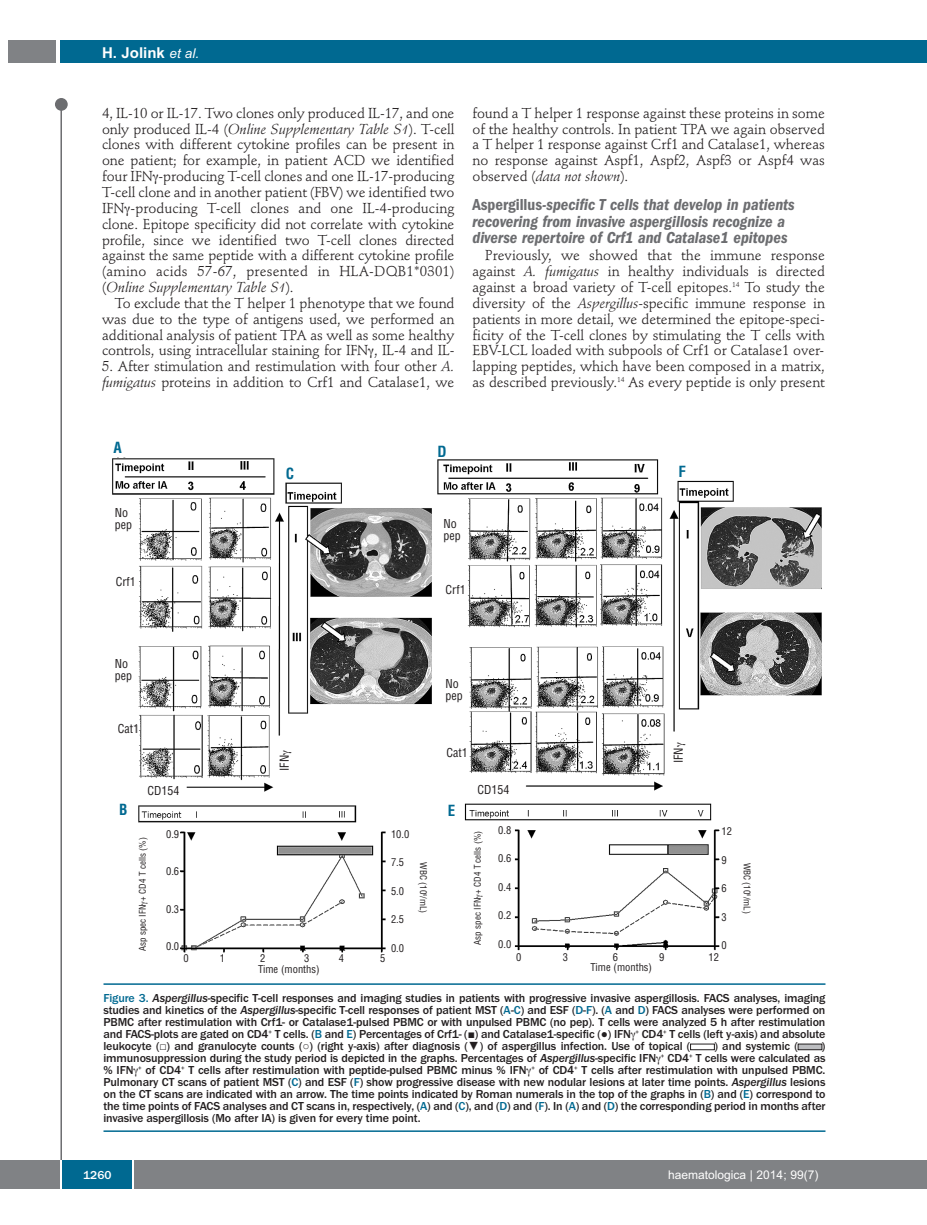
<style>
.page{position:relative;width:927px;height:1225px;background:#fff}
.page>*{position:absolute;margin:0;border:0;box-sizing:border-box;transform-origin:0 0}
.t1{font:italic 600 condensed 16.5px/16.5px "Franklin Gothic";color:#6c6d70}
.t2{font:700 15px "Arial";color:#fff}
.t3{font:700 condensed 15px "Helvetica";color:#006991}
.t4{font:14.25px/15.9px "Stempel Schneidler";letter-spacing:-.005em;color:#231f20;text-align:justify}
.t5{font:500 12px/12px "Franklin Gothic";letter-spacing:-.01em;color:#231f20;text-align:justify}
.t6{font:condensed 12px/12px "Helvetica";color:#231f20}
.t7{font:12px "Arial";color:#fff}
.t8{font:500 12px "Franklin Gothic";color:#fff}
.t9{font:condensed 10.5px "Helvetica";color:#231f20}
.t10{font:condensed 9px "Helvetica";color:#231f20}
.s1{font-weight:400;font-style:italic;font-size:13.5px}
.s2{font-style:italic}
.s3{font-style:normal}
.s4{color:#006991}
</style>
<div class="page">
<div style="left:911px;top:40px;width:16px;height:22px;background:#006991"></div>
<div style="left:910px;top:1160px;width:17px;height:28px;background:#808285"></div>
<div style="left:55px;top:98px;width:13px;height:13px;background:#6c6d70;border-radius:50%"></div>
<hr style="left:60px;top:101px;width:2px;height:1061px;background:#6c6d70">
<div style="left:60px;top:40px;width:852px;height:22px;background:#006991"></div>
<div style="left:9px;top:40px;width:47px;height:22px;background:#808285"></div>
<div style="left:0;top:1160px;width:911px;height:28px;background:#808285"></div>
<div style="left:62px;top:1160px;width:71px;height:28px;background:#006991"></div>
<hr style="left:60px;top:1160px;width:2px;height:28px;background:#fff">
<svg style="left:133px;top:1160px;width:1px;height:28px"></svg>
<img style="left:112px;top:457px;width:710px;height:496px">
<hr style="left:104px;top:983px;width:721px;height:2px;background:#006991">
<hr style="left:104px;top:1130px;width:721px;height:2px;background:#006991">
<div style="left:690px;top:1044px;width:24px;height:6px;border:1px solid #231f20"></div>
<div style="left:798px;top:1044px;width:24px;height:5px;background:#bcbdc0"></div>
<div style="left:798px;top:1044px;width:24px;height:6px;border:1px solid #231f20"></div>
<svg style="left:283px;top:750px;width:8px;height:5px"></svg>
<svg style="left:677px;top:742px;width:8px;height:5px"></svg>
<svg style="left:142px;top:901px;width:6px;height:3px"></svg>
<svg style="left:477px;top:894px;width:6px;height:3px"></svg>
<p class="t2" style="left:102px;top:44px;width:99px">H. Jolink <span class="s1">et al.</span></p>
<p class="t4" style="left:102px;top:106px;width:354px">4, IL-10 or IL-17. Two clones only produced IL-17, and one only produced IL-4 (<span class="s2">Online Supplementary Table S1</span>). T-cell clones with different cytokine profiles can be present in one patient; for example, in patient ACD we identified four IFN -producing T-cell clones and one IL-17-producing T-cell clone and in another patient (FBV) we identified two IFN -producing T-cell clones and one IL-4-producing clone. Epitope specificity did not correlate with cytokine profile, since we identified two T-cell clones directed against the same peptide with a different cytokine profile (amino acids 57-67, presented in HLA-DQB1*0301) (<span class="s2">Online Supplementary Table S1</span>).</p>
<p class="t4" style="left:102px;top:296px;width:354px;text-indent:13px">To exclude that the T helper 1 phenotype that we found was due to the type of antigens used, we performed an additional analysis of patient TPA as well as some healthy controls, using intracellular staining for IFN , IL-4 and IL-</p>
<p class="t4" style="left:102px;top:360px;width:354px">5. After stimulation and restimulation with four other <span class="s2">A. fumigatus</span> proteins in addition to Crf1 and Catalase1, we</p>
<p class="t4" style="left:472px;top:106px;width:354px">found a T helper 1 response against these proteins in some of the healthy controls. In patient TPA we again observed a T helper 1 response against Crf1 and Catalase1, whereas no response against Aspf1, Aspf2, Aspf3 or Aspf4 was observed (<span class="s2">data not shown</span>).</p>
<p class="t1" style="left:472px;top:198px;width:324px"><span class="s3">Aspergillus</span>-specific T cells that develop in patients recovering from invasive aspergillosis recognize a diverse repertoire of Crf1 and Catalase1 epitopes</p>
<p class="t4" style="left:472px;top:249px;width:354px;text-indent:13px">Previously, we showed that the immune response against <span class="s2">A. fumigatus</span> in healthy individuals is directed against a broad variety of T-cell epitopes.<sup>14</sup> To study the diversity of the <span class="s2">Aspergillus</span>-specific immune response in patients in more detail, we determined the epitope-speci&shy;ficity of the T-cell clones by stimulating the T cells with EBV-LCL loaded with subpools of Crf1 or Catalase1 over&shy;lapping peptides, which have been composed in a matrix, as described previously.<sup>14</sup> As every peptide is only present</p>
<p class="t3" style="left:114px;top:439px;width:10px">A</p>
<p class="t3" style="left:437px;top:442px;width:11px">D</p>
<p class="t3" style="left:286px;top:465px;width:10px">C</p>
<p class="t3" style="left:678px;top:463px;width:9px">F</p>
<p class="t6" style="left:115px;top:506px;width:19px">No pep</p>
<p class="t6" style="left:444px;top:518px;width:19px">No pep</p>
<p class="t6" style="left:116px;top:576px;width:22px">Crf1</p>
<p class="t6" style="left:446px;top:584px;width:22px">Crf1</p>
<p class="t6" style="left:115px;top:658px;width:19px">No pep</p>
<p class="t6" style="left:118px;top:723px;width:23px">Cat1</p>
<p class="t6" style="left:148px;top:785px;width:33px">CD154</p>
<p class="t6" style="left:279px;top:771px;width:17px;rotate:-90deg">IFN</p>
<p class="t6" style="left:446px;top:678px;width:19px">No pep</p>
<p class="t6" style="left:446px;top:747px;width:23px">Cat1</p>
<p class="t3" style="left:119px;top:801px;width:10px">B</p>
<p class="t3" style="left:448px;top:802px;width:9px">E</p>
<p class="t6" style="left:477px;top:784px;width:33px">CD154</p>
<p class="t6" style="left:673px;top:763px;width:17px;rotate:-90deg">IFN</p>
<p class="t9" style="left:391px;top:828px;width:20px">10.0</p>
<p class="t9" style="left:391px;top:856px;width:15px">7.5</p>
<p class="t9" style="left:391px;top:885px;width:15px">5.0</p>
<p class="t9" style="left:391px;top:913px;width:15px">2.5</p>
<p class="t9" style="left:391px;top:942px;width:15px">0.0</p>
<p class="t9" style="left:166px;top:828px;width:15px">0.9</p>
<p class="t9" style="left:166px;top:865px;width:15px">0.6</p>
<p class="t9" style="left:166px;top:903px;width:15px">0.3</p>
<p class="t9" style="left:166px;top:940px;width:15px">0.0</p>
<p class="t10" style="left:137px;top:951px;width:115px;rotate:-90deg">Asp spec IFN + CD4 T cells (%)</p>
<p class="t10" style="left:472px;top:944px;width:115px;rotate:-90deg">Asp spec IFN + CD4 T cells (%)</p>
<p class="t10" style="left:429px;top:862px;width:53px;rotate:90deg">WBC (10<sup>6</sup>/mL)</p>
<p class="t9" style="left:183px;top:952px;width:7px">0</p>
<p class="t9" style="left:220px;top:952px;width:7px">1</p>
<p class="t9" style="left:260px;top:952px;width:7px">2</p>
<p class="t9" style="left:304px;top:952px;width:7px">3</p>
<p class="t9" style="left:339px;top:952px;width:7px">4</p>
<p class="t9" style="left:380px;top:952px;width:7px">5</p>
<p class="t9" style="left:258px;top:962px;width:63px">Time (months)</p>
<p class="t9" style="left:498px;top:824px;width:15px">0.8</p>
<p class="t9" style="left:498px;top:852px;width:15px">0.6</p>
<p class="t9" style="left:498px;top:881px;width:15px">0.4</p>
<p class="t9" style="left:498px;top:909px;width:15px">0.2</p>
<p class="t9" style="left:498px;top:938px;width:15px">0.0</p>
<p class="t9" style="left:722px;top:825px;width:12px">12</p>
<p class="t9" style="left:722px;top:854px;width:7px">9</p>
<p class="t9" style="left:722px;top:882px;width:7px">6</p>
<p class="t9" style="left:722px;top:911px;width:7px">3</p>
<p class="t9" style="left:722px;top:939px;width:7px">0</p>
<p class="t9" style="left:516px;top:950px;width:7px">0</p>
<p class="t9" style="left:563px;top:950px;width:7px">3</p>
<p class="t9" style="left:613px;top:950px;width:7px">6</p>
<p class="t9" style="left:659px;top:950px;width:7px">9</p>
<p class="t9" style="left:708px;top:950px;width:12px">12</p>
<p class="t9" style="left:590px;top:961px;width:63px">Time (months)</p>
<p class="t10" style="left:752px;top:862px;width:53px;rotate:90deg">WBC (10<sup>6</sup>/mL)</p>
<p class="t5" style="left:103px;top:991px;width:723px"><span class="s4">Figure 3.</span> <span class="s2">Aspergillus</span>-specific T-cell responses and imaging studies in patients with progressive invasive aspergillosis. FACS analyses, imaging studies and kinetics of the <span class="s2">Aspergillus</span>-specific T-cell responses of patient MST (<span class="s4">A</span>-<span class="s4">C</span>) and ESF (<span class="s4">D</span>-<span class="s4">F</span>). (<span class="s4">A</span> and <span class="s4">D</span>) FACS analyses were performed on PBMC after restimulation with Crf1- or Catalase1-pulsed PBMC or with unpulsed PBMC (no pep). T cells were analyzed 5 h after restimulation and FACS-plots are gated on CD4<sup>+</sup> T cells. (<span class="s4">B</span> and <span class="s4">E</span>) Percentages of Crf1- (■) and Catalase1-specific (●) IFN <sup>+</sup> CD4<sup>+</sup> T cells (left y-axis) and absolute leukocyte (□) and granulocyte counts (○) (right y-axis) after diagnosis (▼) of aspergillus infection. Use of topical (</p>
<p class="t5" style="left:103px;top:1039px;width:723px;text-indent:718px">) immunosuppression during the study period is depicted in the graphs. Percentages of <span class="s2">Aspergillus</span>-specific IFN <sup>+</sup> CD4<sup>+</sup> T cells were calculated as % IFN <sup>+</sup> of CD4<sup>+</sup> T cells after restimulation with peptide-pulsed PBMC minus % IFN <sup>+</sup> of CD4<sup>+</sup> T cells after restimulation with unpulsed PBMC.<br>Pulmonary CT scans of patient MST (<span class="s4">C</span>) and ESF (<span class="s4">F</span>) show progressive disease with new nodular lesions at later time points. <span class="s2">Aspergillus</span> lesions on the CT scans are indicated with an arrow. The time points indicated by Roman numerals in the top of the graphs in (<span class="s4">B</span>) and (<span class="s4">E</span>) correspond to the time points of FACS analyses and CT scans in, respectively, (<span class="s4">A</span>) and (<span class="s4">C</span>), and (<span class="s4">D</span>) and (<span class="s4">F</span>). In (<span class="s4">A</span>) and (<span class="s4">D</span>) the corresponding period in months after invasive aspergillosis (Mo after IA) is given for every time point.</p>
<p class="t5" style="left:714px;top:1039px;width:85px">) and systemic (</p>
<p class="t8" style="left:83px;top:1167px;width:30px">1260</p>
<p class="t7" style="left:668px;top:1167px;width:152px">haematologica | 2014; 99(7)</p>
</div>
